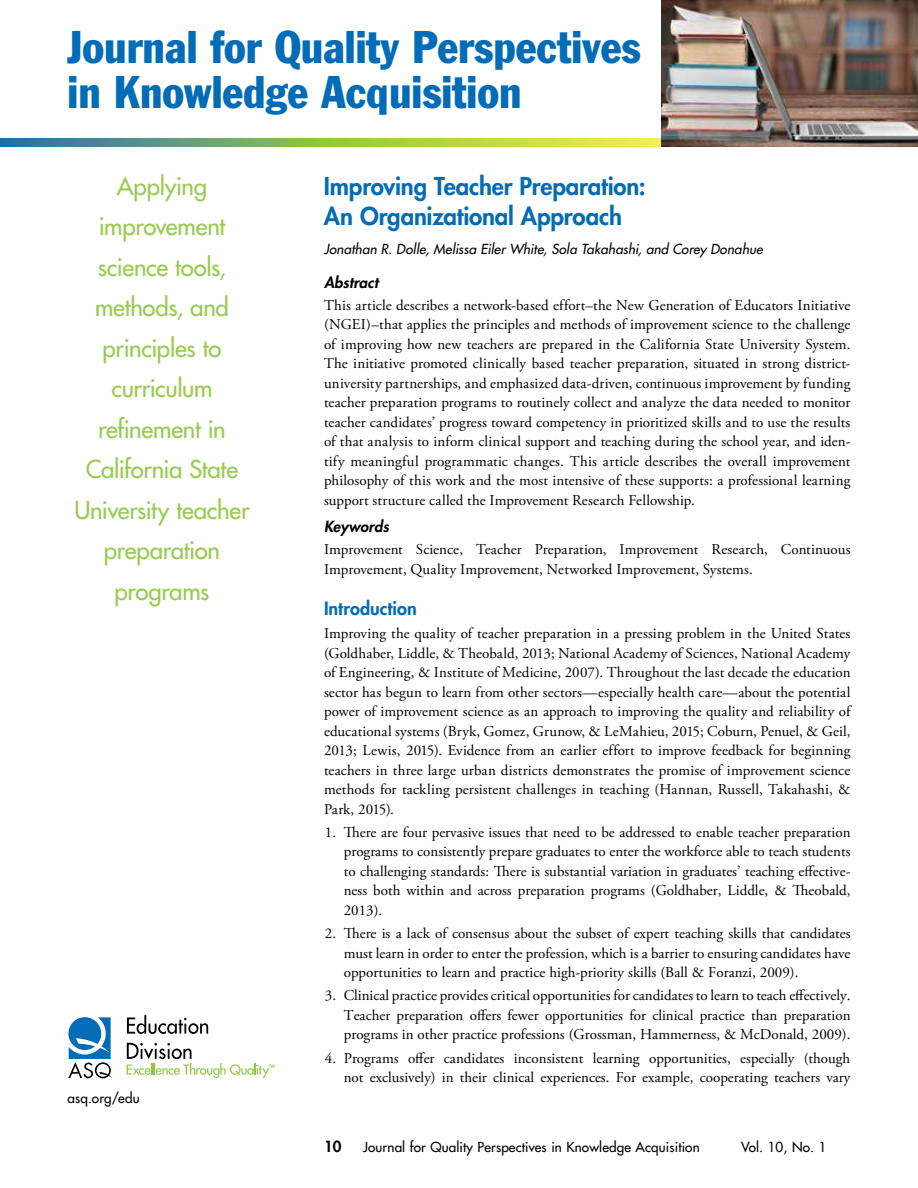
<style>
.page{position:relative;width:918px;height:1188px;background:#fff}
.page>*{position:absolute;margin:0;border:0;box-sizing:border-box;transform-origin:0 0}
.t1{font:condensed 45px/45px "Franklin Gothic Std";color:#036cb6}
.t2{font:500 24px/40.5px "Futura Std";letter-spacing:-.015em;color:#98cb4f;text-align:center}
.t3{font:800 24px/30px "Futura Std";letter-spacing:-.005em;color:#036cb6}
.t4{font:800 18px "Futura Std";letter-spacing:.005em;color:#036cb6}
.t5{font:15px/19.5px "Adobe Garamond Pro";color:#000;text-align:justify}
.t6{font:italic 800 15px "Futura Std";letter-spacing:.005em;color:#000}
.t7{font:800 15px "Futura Std";color:#000}
.t8{font:500 13.5px "Futura Std";letter-spacing:.01em;color:#000}
.t9{font:italic 500 13.5px "Futura Std";letter-spacing:.01em;color:#000}
</style>
<div class="page">
<svg style="left:68px;top:1017px;width:44px;height:61px"></svg>
<svg style="left:127px;top:1015px;width:81px;height:19px"></svg>
<svg style="left:127px;top:1043px;width:148px;height:35px"></svg>
<svg style="left:0;top:138px;width:662px;height:9px;background:#8eb965"></svg>
<img style="left:662px;top:0;width:256px;height:147px">
<h1 class="t1" style="left:68px;top:24px;width:575px">Journal for Quality Perspectives in Knowledge Acquisition</h1>
<h2 class="t2" style="left:74px;top:166px;width:177px">Applying improvement science tools, methods, and principles to curriculum refinement in<br>California State<br>University teacher preparation programs</h2>
<h2 class="t3" style="left:324px;top:171px;width:323px">Improving Teacher Preparation:<br>An Organizational Approach</h2>
<p class="t9" style="left:324px;top:240px;width:440px">Jonathan R. Dolle, Melissa Eiler White, Sola Takahashi, and Corey Donahue</p>
<p class="t6" style="left:324px;top:273px;width:56px">Abstract</p>
<p class="t5" style="left:324px;top:296px;width:528px">This article describes a network-based effort–the New Generation of Educators Initiative (NGEI)–that applies the principles and methods of improvement science to the challenge of improving how new teachers are prepared in the California State University System.<br>The initiative promoted clinically based teacher preparation, situated in strong district&shy;university partnerships, and emphasized data-driven, continuous improvement by funding teacher preparation programs to routinely collect and analyze the data needed to monitor teacher candidates’ progress toward competency in prioritized skills and to use the results of that analysis to inform clinical support and teaching during the school year, and iden&shy;tify meaningful programmatic changes. This article describes the overall improvement philosophy of this work and the most intensive of these supports: a professional learning support structure called the Improvement Research Fellowship.</p>
<p class="t6" style="left:324px;top:517px;width:66px">Keywords</p>
<p class="t5" style="left:324px;top:540px;width:528px">Improvement Science, Teacher Preparation, Improvement Research, Continuous<br>Improvement, Quality Improvement, Networked Improvement, Systems.</p>
<p class="t4" style="left:324px;top:597px;width:94px">Introduction</p>
<p class="t5" style="left:324px;top:624px;width:528px">Improving the quality of teacher preparation in a pressing problem in the United States (Goldhaber, Liddle, &amp; Theobald, 2013; National Academy of Sciences, National Academy of Engineering, &amp; Institute of Medicine, 2007). Throughout the last decade the education sector has begun to learn from other sectors—especially health care—about the potential power of improvement science as an approach to improving the quality and reliability of educational systems (Bryk, Gomez, Grunow, &amp; LeMahieu, 2015; Coburn, Penuel, &amp; Geil, 2013; Lewis, 2015). Evidence from an earlier effort to improve feedback for beginning teachers in three large urban districts demonstrates the promise of improvement science methods for tackling persistent challenges in teaching (Hannan, Russell, Takahashi, &amp; Park, 2015).</p>
<p class="t5" style="left:344px;top:823px;width:508px;text-indent:-19px">1. There are four pervasive issues that need to be addressed to enable teacher preparation programs to consistently prepare graduates to enter the workforce able to teach students to challenging standards: There is substantial variation in graduates’ teaching effective&shy;ness both within and across preparation programs (Goldhaber, Liddle, &amp; Theobald, 2013).</p>
<p class="t5" style="left:344px;top:924px;width:508px;text-indent:-19px">2. There is a lack of consensus about the subset of expert teaching skills that candidates must learn in order to enter the profession, which is a barrier to ensuring candidates have opportunities to learn and practice high-priority skills (Ball &amp; Foranzi, 2009).</p>
<p class="t5" style="left:344px;top:986px;width:508px;text-indent:-19px">3. Clinical practice provides critical opportunities for candidates to learn to teach effectively.<br>Teacher preparation offers fewer opportunities for clinical practice than preparation programs in other practice professions (Grossman, Hammerness, &amp; McDonald, 2009).</p>
<p class="t5" style="left:325px;top:1049px;width:527px;text-align:right">4. Programs offer candidates inconsistent learning opportunities, especially (though not exclusively) in their clinical experiences. For example, cooperating teachers vary</p>
<p class="t8" style="left:68px;top:1089px;width:74px">asq.org/edu</p>
<p class="t7" style="left:324px;top:1137px;width:19px">10</p>
<p class="t8" style="left:363px;top:1138px;width:338px">Journal for Quality Perspectives in Knowledge Acquisition</p>
<p class="t8" style="left:741px;top:1138px;width:87px">Vol. 10, No. 1</p>
</div>
